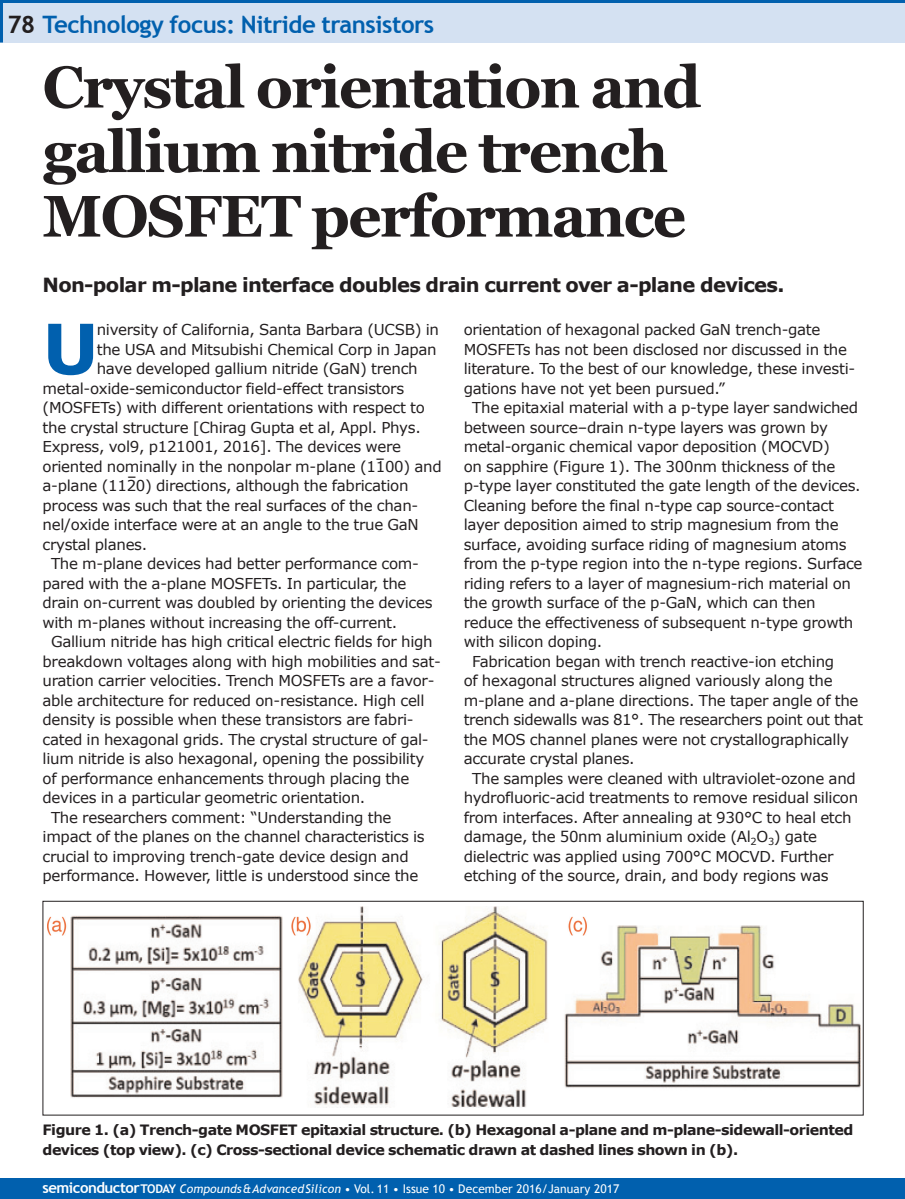
<style>
.page{position:relative;width:905px;height:1199px;background:#fff}
.page>*{position:absolute;margin:0;border:0;box-sizing:border-box;transform-origin:0 0}
.t1{font:700 69.3px "Verdana";color:#0160ae}
.t2{font:700 58.5px/64.5px "Georgia";letter-spacing:-.03em;color:#231f20}
.t3{font:700 24px "Trebuchet MS";letter-spacing:-.02em;color:#0160ae}
.t4{font:700 19.5px "Verdana";letter-spacing:-.035em;color:#231f20}
.t5{font:15px "Verdana";letter-spacing:-.02em;color:#231f20}
.t6{font:700 14.25px/19.5px "Verdana";letter-spacing:-.035em;color:#231f20}
.t7{font:12px "Trebuchet MS";letter-spacing:.005em;color:#fff}
.s1{color:#231f20}
.s2{font-weight:700;font-size:15px}
.s3{font-weight:700}
.s4{font-style:italic}
</style>
<div class="page">
<div style="left:0;top:0;width:904px;height:43px;background:#d4e1f2"></div>
<hr style="left:0;top:0;width:3px;height:43px;background:#0160ae">
<div style="left:0;top:1178px;width:904px;height:20px;background:#0160ae"></div>
<hr style="left:0;top:0;width:904px;height:3px;background:#0160ae">
<img style="left:48px;top:906px;width:812px;height:201px">
<div style="left:43px;top:901px;width:820px;height:214px;border:1px solid #231f20"></div>
<p class="t3" style="left:7px;top:10px;width:428px"><span class="s1">78</span> Technology focus: Nitride transistors</p>
<p class="t2" style="left:43px;top:55px;width:660px">Crystal orientation and gallium nitride trench<br>MOSFET performance</p>
<p class="t4" style="left:43px;top:272px;width:743px">Non-polar m-plane interface doubles drain current over a-plane devices.</p>
<p class="t1" style="left:43px;top:304px;width:58px">U</p>
<p class="t5" style="left:97px;top:320px;width:344px">niversity of California, Santa Barbara (UCSB) in</p>
<p class="t5" style="left:97px;top:339px;width:341px">the USA and Mitsubishi Chemical Corp in Japan</p>
<p class="t5" style="left:97px;top:359px;width:322px">have developed gallium nitride (GaN) trench</p>
<p class="t5" style="left:43px;top:378px;width:363px">metal-oxide-semiconductor field-effect transistors</p>
<p class="t5" style="left:43px;top:398px;width:384px">(MOSFETs) with different orientations with respect to</p>
<p class="t5" style="left:43px;top:417px;width:380px">the crystal structure [Chirag Gupta et al, Appl. Phys.</p>
<p class="t5" style="left:43px;top:437px;width:360px">Express, vol9, p121001, 2016]. The devices were</p>
<p class="t5" style="left:43px;top:456px;width:400px">oriented nominally in the nonpolar m-plane (1100) and</p>
<p class="t5" style="left:43px;top:476px;width:367px">a-plane (1120) directions, although the fabrication</p>
<p class="t5" style="left:43px;top:495px;width:377px">process was such that the real surfaces of the chan-</p>
<p class="t5" style="left:43px;top:515px;width:378px">nel/oxide interface were at an angle to the true GaN</p>
<p class="t5" style="left:43px;top:534px;width:106px">crystal planes.</p>
<p class="t5" style="left:51px;top:554px;width:369px">The m-plane devices had better performance com-</p>
<p class="t5" style="left:43px;top:573px;width:365px">pared with the a-plane MOSFETs. In particular, the</p>
<p class="t5" style="left:43px;top:593px;width:391px">drain on-current was doubled by orienting the devices</p>
<p class="t5" style="left:43px;top:612px;width:356px">with m-planes without increasing the off-current.</p>
<p class="t5" style="left:51px;top:632px;width:383px">Gallium nitride has high critical electric fields for high</p>
<p class="t5" style="left:43px;top:651px;width:400px">breakdown voltages along with high mobilities and sat-</p>
<p class="t5" style="left:43px;top:671px;width:393px">uration carrier velocities. Trench MOSFETs are a favor-</p>
<p class="t5" style="left:43px;top:690px;width:383px">able architecture for reduced on-resistance. High cell</p>
<p class="t5" style="left:43px;top:710px;width:373px">density is possible when these transistors are fabri-</p>
<p class="t5" style="left:43px;top:729px;width:388px">cated in hexagonal grids. The crystal structure of gal-</p>
<p class="t5" style="left:43px;top:749px;width:383px">lium nitride is also hexagonal, opening the possibility</p>
<p class="t5" style="left:43px;top:768px;width:368px">of performance enhancements through placing the</p>
<p class="t5" style="left:43px;top:788px;width:324px">devices in a particular geometric orientation.</p>
<p class="t5" style="left:51px;top:807px;width:342px">The researchers comment: “Understanding the</p>
<p class="t5" style="left:43px;top:827px;width:383px">impact of the planes on the channel characteristics is</p>
<p class="t5" style="left:43px;top:846px;width:368px">crucial to improving trench-gate device design and</p>
<p class="t5" style="left:43px;top:866px;width:377px">performance. However, little is understood since the</p>
<p class="t5" style="left:375px;top:448px;width:11px">–</p>
<p class="t5" style="left:127px;top:467px;width:11px">–</p>
<p class="t5" style="left:463px;top:320px;width:358px">orientation of hexagonal packed GaN trench-gate</p>
<p class="t5" style="left:463px;top:339px;width:385px">MOSFETs has not been disclosed nor discussed in the</p>
<p class="t5" style="left:463px;top:359px;width:393px">literature. To the best of our knowledge, these investi-</p>
<p class="t5" style="left:463px;top:378px;width:263px">gations have not yet been pursued.”</p>
<p class="t5" style="left:472px;top:398px;width:387px">The epitaxial material with a p-type layer sandwiched</p>
<p class="t5" style="left:463px;top:417px;width:366px">between source–drain n-type layers was grown by</p>
<p class="t5" style="left:463px;top:437px;width:367px">metal-organic chemical vapor deposition (MOCVD)</p>
<p class="t5" style="left:463px;top:456px;width:373px">on sapphire (Figure 1). The 300nm thickness of the</p>
<p class="t5" style="left:463px;top:476px;width:398px">p-type layer constituted the gate length of the devices.</p>
<p class="t5" style="left:463px;top:495px;width:372px">Cleaning before the final n-type cap source-contact</p>
<p class="t5" style="left:463px;top:515px;width:376px">layer deposition aimed to strip magnesium from the</p>
<p class="t5" style="left:463px;top:534px;width:384px">surface, avoiding surface riding of magnesium atoms</p>
<p class="t5" style="left:463px;top:554px;width:400px">from the p-type region into the n-type regions. Surface</p>
<p class="t5" style="left:463px;top:573px;width:389px">riding refers to a layer of magnesium-rich material on</p>
<p class="t5" style="left:463px;top:593px;width:353px">the growth surface of the p-GaN, which can then</p>
<p class="t5" style="left:463px;top:612px;width:391px">reduce the effectiveness of subsequent n-type growth</p>
<p class="t5" style="left:463px;top:632px;width:140px">with silicon doping.</p>
<p class="t5" style="left:472px;top:651px;width:363px">Fabrication began with trench reactive-ion etching</p>
<p class="t5" style="left:463px;top:671px;width:370px">of hexagonal structures aligned variously along the</p>
<p class="t5" style="left:463px;top:690px;width:396px">m-plane and a-plane directions. The taper angle of the</p>
<p class="t5" style="left:463px;top:710px;width:401px">trench sidewalls was 81°. The researchers point out that</p>
<p class="t5" style="left:463px;top:729px;width:387px">the MOS channel planes were not crystallographically</p>
<p class="t5" style="left:463px;top:749px;width:172px">accurate crystal planes.</p>
<p class="t5" style="left:472px;top:768px;width:385px">The samples were cleaned with ultraviolet-ozone and</p>
<p class="t5" style="left:463px;top:788px;width:396px">hydrofluoric-acid treatments to remove residual silicon</p>
<p class="t5" style="left:463px;top:807px;width:389px">from interfaces. After annealing at 930°C to heal etch</p>
<p class="t5" style="left:463px;top:827px;width:355px">damage, the 50nm aluminium oxide (Al<sub>2</sub>O<sub>3</sub>) gate</p>
<p class="t5" style="left:463px;top:846px;width:371px">dielectric was applied using 700°C MOCVD. Further</p>
<p class="t5" style="left:463px;top:866px;width:366px">etching of the source, drain, and body regions was</p>
<p class="t6" style="left:43px;top:1119px;width:812px">Figure 1. (a) Trench-gate MOSFET epitaxial structure. (b) Hexagonal a-plane and m-plane-sidewall-oriented devices (top view). (c) Cross-sectional device schematic drawn at dashed lines shown in (b).</p>
<p class="t7" style="left:43px;top:1181px;width:578px"><span class="s2">semiconductor</span><span class="s3">TODAY</span> <span class="s4">Compounds&amp;AdvancedSilicon</span> • Vol. 11 • Issue 10 • December 2016/January 2017</p>
</div>
